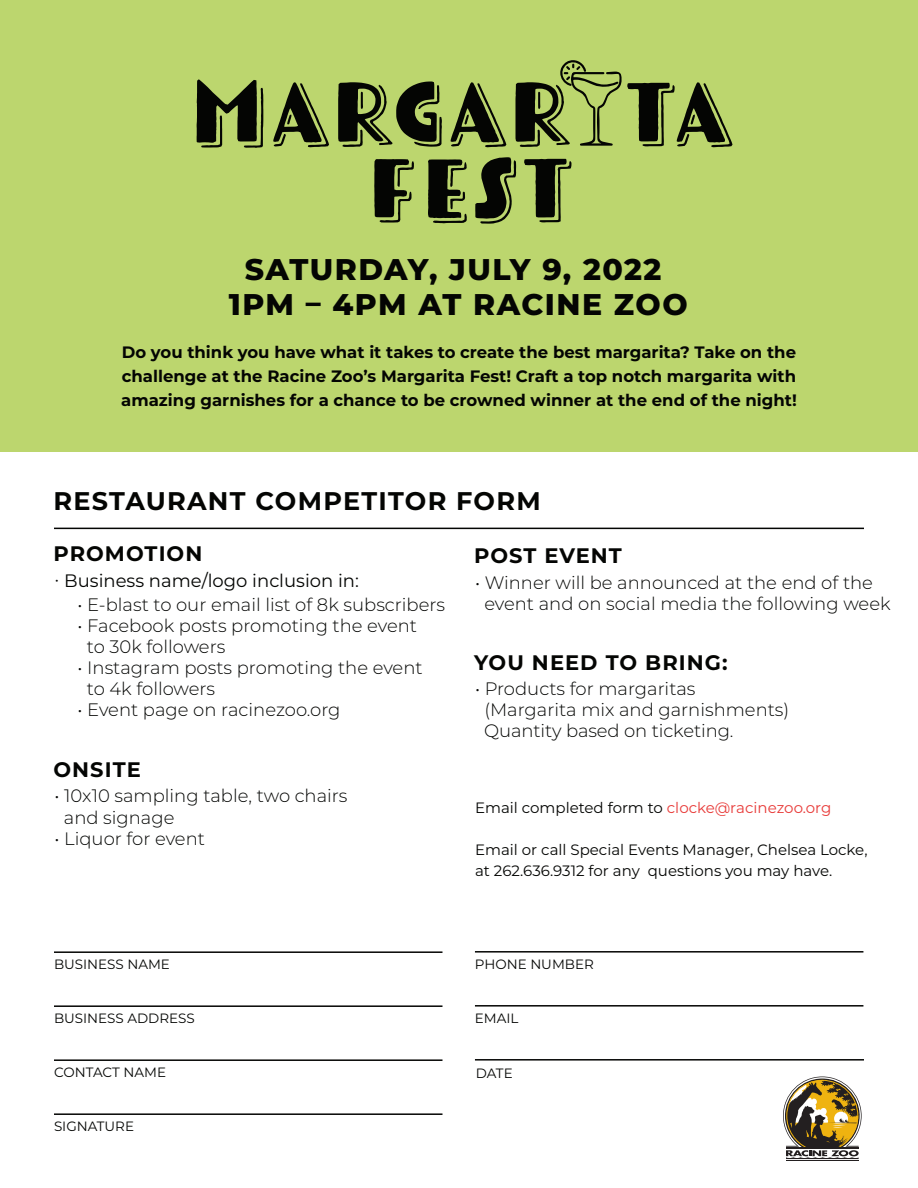
<style>
.page{position:relative;width:918px;height:1188px;background:#fff}
.page>*{position:absolute;margin:0;border:0;box-sizing:border-box;transform-origin:0 0}
.t1{font:85.95px/76.1px "Tomarik Display Shadow";color:#040503;text-align:center}
.t2{font:800 29.85px/34.5px "Montserrat";letter-spacing:.05em;color:#040503;text-align:center}
.t3{font:700 25.5px "Montserrat";letter-spacing:.05em;color:#040503}
.t4{font:700 21px "Montserrat";letter-spacing:.05em;color:#040503}
.t5{font:300 18px/21px "Montserrat";color:#040503}
.t6{font:18px "Montserrat";color:#040503}
.t7{font:700 16.5px/24px "Montserrat";color:#040503;text-align:justify}
.t8{font:15px/21px "Montserrat";color:#040503}
.t9{font:13.5px "Montserrat";color:#040503}
.s1{color:#e83b39}
</style>
<div class="page">
<div style="left:0;top:0;width:918px;height:451px;background:#bcd66e"></div>
<svg style="left:560px;top:60px;width:62px;height:86px"></svg>
<hr style="left:54px;top:951px;width:388px;height:2px;background:#040503">
<hr style="left:54px;top:1005px;width:388px;height:2px;background:#040503">
<hr style="left:54px;top:1059px;width:388px;height:2px;background:#040503">
<hr style="left:475px;top:1005px;width:388px;height:2px;background:#040503">
<hr style="left:475px;top:951px;width:388px;height:2px;background:#040503">
<hr style="left:54px;top:1113px;width:388px;height:2px;background:#040503">
<hr style="left:475px;top:1059px;width:389px;height:2px;background:#040503">
<hr style="left:54px;top:528px;width:810px;height:1px;background:#040503">
<svg style="left:783px;top:1077px;width:79px;height:82px"></svg>
<hr style="left:786px;top:1148px;width:73px;height:1px;background:#231f20">
<hr style="left:786px;top:1160px;width:73px;height:1px;background:#231f20">
<h1 class="t1" style="left:185px;top:67px;width:547px">MARGAR TA<br>FEST</h1>
<h2 class="t2" style="left:229px;top:251px;width:460px">SATURDAY, JULY 9, 2022<br>1PM – 4PM AT RACINE ZOO</h2>
<p class="t7" style="left:121px;top:340px;width:677px">Do you think you have what it takes to create the best margarita? Take on the challenge at the Racine Zoo’s Margarita Fest! Craft a top notch margarita with amazing garnishes for a chance to be crowned winner at the end of the night!</p>
<h3 class="t3" style="left:54px;top:482px;width:489px">RESTAURANT COMPETITOR FORM</h3>
<p class="t4" style="left:54px;top:539px;width:150px">PROMOTION</p>
<p class="t6" style="left:55px;top:568px;width:306px">∙ Business name/logo inclusion in:</p>
<p class="t5" style="left:78px;top:593px;width:369px">• E-blast to our email list of 8k subscribers</p>
<p class="t5" style="left:87px;top:614px;width:332px;text-indent:-9px">• Facebook posts promoting the event to 30k followers</p>
<p class="t5" style="left:87px;top:656px;width:337px;text-indent:-9px">• Instagram posts promoting the event to 4k followers</p>
<p class="t5" style="left:78px;top:698px;width:264px">• Event page on racinezoo.org</p>
<p class="t4" style="left:474px;top:541px;width:149px">POST EVENT</p>
<p class="t5" style="left:484px;top:571px;width:408px;text-indent:-9px">• Winner will be announced at the end of the event and on social media the following week</p>
<p class="t4" style="left:474px;top:647px;width:255px">YOU NEED TO BRING:</p>
<p class="t5" style="left:484px;top:678px;width:307px;text-indent:-9px">• Products for margaritas (Margarita mix and garnishments)<br>Quantity based on ticketing.</p>
<p class="t4" style="left:54px;top:754px;width:89px">ONSITE</p>
<p class="t5" style="left:64px;top:785px;width:285px;text-indent:-9px">• 10x10 sampling table, two chairs and signage</p>
<p class="t5" style="left:55px;top:827px;width:152px">• Liquor for event</p>
<p class="t9" style="left:54px;top:955px;width:117px">BUSINESS NAME</p>
<p class="t9" style="left:54px;top:1009px;width:142px">BUSINESS ADDRESS</p>
<p class="t9" style="left:54px;top:1063px;width:114px">CONTACT NAME</p>
<p class="t9" style="left:54px;top:1117px;width:82px">SIGNATURE</p>
<p class="t8" style="left:475px;top:796px;width:358px">Email completed form to <span class="s1">clocke@racinezoo.org</span></p>
<p class="t8" style="left:475px;top:838px;width:394px">Email or call Special Events Manager, Chelsea Locke, at 262.636.9312 for any questions you may have.</p>
<p class="t9" style="left:475px;top:955px;width:120px">PHONE NUMBER</p>
<p class="t9" style="left:475px;top:1009px;width:45px">EMAIL</p>
<p class="t9" style="left:476px;top:1064px;width:39px">DATE</p>
</div>
